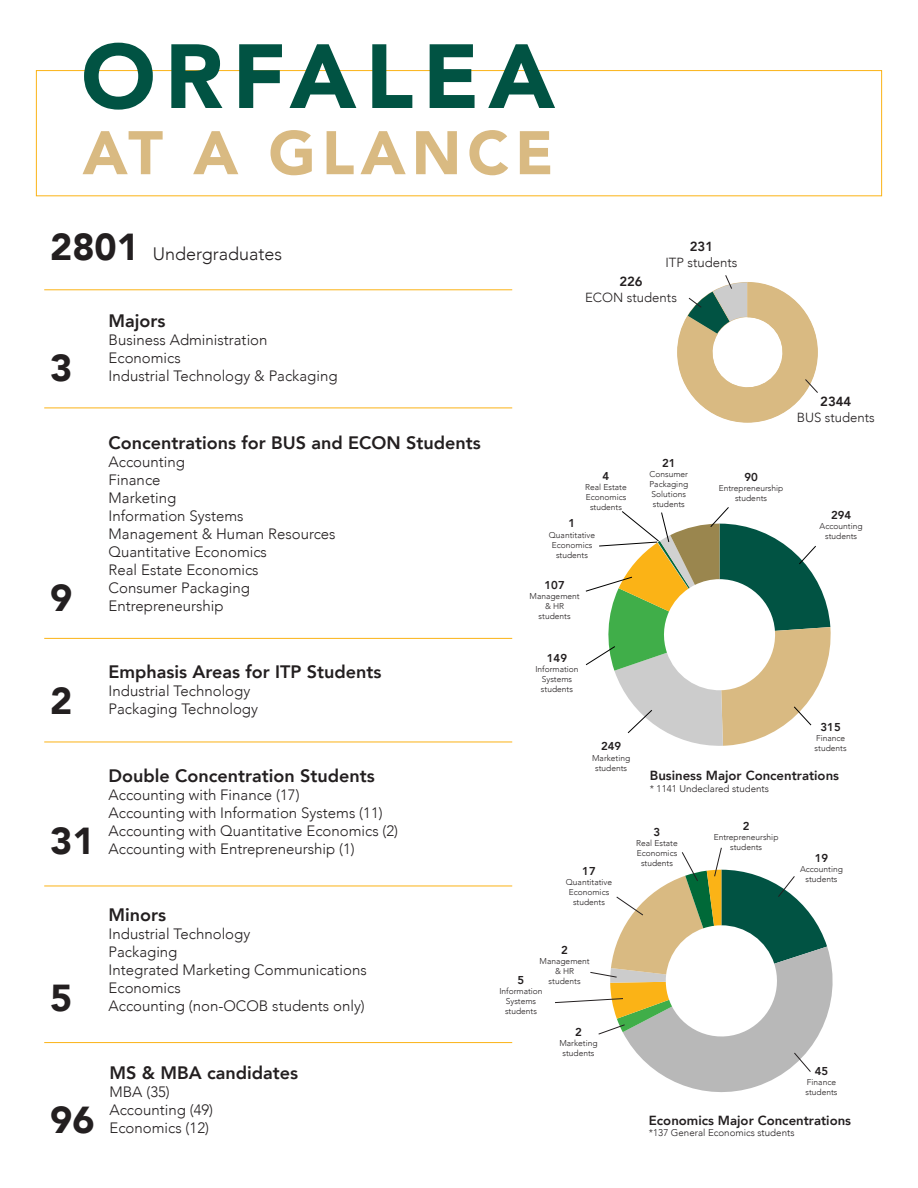
<style>
.page{position:relative;width:918px;height:1188px;background:#fff}
.page>*{position:absolute;margin:0;border:0;box-sizing:border-box;transform-origin:0 0}
.t1{font:900 90px "Avenir";letter-spacing:.1em;color:#015343}
.t2{font:900 60.75px "Avenir";letter-spacing:.1em;color:#d9ba82}
.t3{font:900 37.5px "Avenir";color:#231f20}
.t4{font:800 18px "Avenir";color:#231f20}
.t5{font:300 18px "Avenir";color:#231f20}
.t6{font:300 15px "Avenir";color:#231f20}
.t7{font:800 13.2px "Avenir";color:#231f20}
.t8{font:300 13.2px "Avenir";color:#231f20}
.t9{font:800 11.4px "Avenir";color:#231f20}
.t10{font:300 9.75px "Avenir";color:#231f20}
.t11{font:300 8.4px/10.1px "Avenir";color:#231f20;text-align:center}
</style>
<div class="page">
<div style="left:36px;top:70px;width:846px;height:126px;border:1px solid #fbb316"></div>
<svg style="left:677px;top:275px;width:141px;height:148px"></svg>
<hr style="left:44px;top:289px;width:468px;height:1px;background:#fbb316">
<hr style="left:44px;top:408px;width:468px;height:1px;background:#fbb316">
<hr style="left:44px;top:638px;width:468px;height:1px;background:#fbb316">
<svg style="left:585px;top:507px;width:246px;height:239px"></svg>
<svg style="left:555px;top:847px;width:278px;height:245px"></svg>
<hr style="left:44px;top:1042px;width:468px;height:1px;background:#fbb316">
<hr style="left:44px;top:742px;width:468px;height:1px;background:#fbb316">
<hr style="left:44px;top:886px;width:468px;height:1px;background:#fbb316">
<p class="t1" style="left:81px;top:0;width:476px">ORFALEA</p>
<p class="t2" style="left:83px;top:101px;width:472px">AT A GLANCE</p>
<p class="t3" style="left:50px;top:214px;width:90px">2801</p>
<p class="t5" style="left:153px;top:243px;width:131px">Undergraduates</p>
<p class="t3" style="left:50px;top:336px;width:24px">3</p>
<p class="t3" style="left:50px;top:565px;width:24px">9</p>
<p class="t3" style="left:50px;top:669px;width:24px">2</p>
<p class="t4" style="left:109px;top:307px;width:58px">Majors</p>
<p class="t6" style="left:109px;top:331px;width:160px">Business Administration</p>
<p class="t6" style="left:109px;top:349px;width:74px">Economics</p>
<p class="t6" style="left:109px;top:367px;width:230px">Industrial Technology &amp; Packaging</p>
<p class="t4" style="left:109px;top:428px;width:374px">Concentrations for BUS and ECON Students</p>
<p class="t6" style="left:109px;top:452px;width:78px">Accounting</p>
<p class="t6" style="left:109px;top:470px;width:53px">Finance</p>
<p class="t6" style="left:109px;top:488px;width:69px">Marketing</p>
<p class="t6" style="left:109px;top:506px;width:137px">Information Systems</p>
<p class="t6" style="left:109px;top:524px;width:229px">Management &amp; Human Resources</p>
<p class="t6" style="left:109px;top:542px;width:160px">Quantitative Economics</p>
<p class="t6" style="left:109px;top:560px;width:152px">Real Estate Economics</p>
<p class="t6" style="left:109px;top:578px;width:143px">Consumer Packaging</p>
<p class="t6" style="left:109px;top:596px;width:117px">Entrepreneurship</p>
<p class="t4" style="left:109px;top:658px;width:274px">Emphasis Areas for ITP Students</p>
<p class="t6" style="left:109px;top:682px;width:143px">Industrial Technology</p>
<p class="t6" style="left:109px;top:700px;width:151px">Packaging Technology</p>
<p class="t7" style="left:690px;top:236px;width:25px">231</p>
<p class="t8" style="left:665px;top:254px;width:74px">ITP students</p>
<p class="t7" style="left:619px;top:271px;width:25px">226</p>
<p class="t8" style="left:585px;top:289px;width:93px">ECON students</p>
<p class="t9" style="left:603px;top:467px;width:8px">4</p>
<p class="t11" style="left:585px;top:482px;width:43px">Real Estate</p>
<p class="t11" style="left:586px;top:492px;width:42px">Economics</p>
<p class="t11" style="left:590px;top:503px;width:34px">students</p>
<p class="t9" style="left:569px;top:515px;width:8px">1</p>
<p class="t11" style="left:549px;top:530px;width:48px">Quantitative</p>
<p class="t11" style="left:552px;top:540px;width:42px">Economics</p>
<p class="t11" style="left:556px;top:550px;width:34px">students</p>
<p class="t9" style="left:545px;top:576px;width:22px">107</p>
<p class="t11" style="left:530px;top:591px;width:52px">Management &amp; HR</p>
<p class="t11" style="left:539px;top:611px;width:34px">students</p>
<p class="t9" style="left:547px;top:649px;width:22px">149</p>
<p class="t11" style="left:535px;top:664px;width:45px">Information</p>
<p class="t11" style="left:542px;top:674px;width:32px">Systems</p>
<p class="t11" style="left:541px;top:684px;width:34px">students</p>
<p class="t9" style="left:662px;top:454px;width:15px">21</p>
<p class="t11" style="left:650px;top:469px;width:40px">Consumer</p>
<p class="t11" style="left:649px;top:479px;width:40px">Packaging</p>
<p class="t11" style="left:652px;top:489px;width:36px">Solutions</p>
<p class="t11" style="left:653px;top:499px;width:34px">students</p>
<p class="t7" style="left:820px;top:391px;width:33px">2344</p>
<p class="t8" style="left:797px;top:409px;width:80px">BUS students</p>
<p class="t9" style="left:744px;top:468px;width:15px">90</p>
<p class="t11" style="left:719px;top:483px;width:66px">Entrepreneurship</p>
<p class="t11" style="left:735px;top:493px;width:34px">students</p>
<p class="t9" style="left:831px;top:506px;width:22px">294</p>
<p class="t11" style="left:820px;top:521px;width:44px">Accounting</p>
<p class="t11" style="left:825px;top:531px;width:34px">students</p>
<p class="t3" style="left:50px;top:808px;width:46px">31</p>
<p class="t4" style="left:109px;top:761px;width:268px">Double Concentration Students</p>
<p class="t6" style="left:109px;top:785px;width:192px">Accounting with Finance (17)</p>
<p class="t6" style="left:109px;top:803px;width:276px">Accounting with Information Systems (11)</p>
<p class="t6" style="left:109px;top:821px;width:291px">Accounting with Quantitative Economics (2)</p>
<p class="t6" style="left:109px;top:839px;width:248px">Accounting with Entrepreneurship (1)</p>
<p class="t3" style="left:50px;top:966px;width:24px">5</p>
<p class="t4" style="left:109px;top:901px;width:59px">Minors</p>
<p class="t6" style="left:109px;top:925px;width:143px">Industrial Technology</p>
<p class="t6" style="left:109px;top:943px;width:70px">Packaging</p>
<p class="t6" style="left:109px;top:961px;width:260px">Integrated Marketing Communications</p>
<p class="t6" style="left:109px;top:979px;width:74px">Economics</p>
<p class="t6" style="left:109px;top:997px;width:258px">Accounting (non-OCOB students only)</p>
<p class="t3" style="left:50px;top:1087px;width:46px">96</p>
<p class="t4" style="left:110px;top:1058px;width:190px">MS &amp; MBA candidates</p>
<p class="t6" style="left:110px;top:1082px;width:62px">MBA (35)</p>
<p class="t6" style="left:110px;top:1100px;width:105px">Accounting (49)</p>
<p class="t6" style="left:110px;top:1118px;width:101px">Economics (12)</p>
<p class="t9" style="left:821px;top:718px;width:22px">315</p>
<p class="t11" style="left:816px;top:733px;width:31px">Finance</p>
<p class="t9" style="left:601px;top:738px;width:22px">249</p>
<p class="t11" style="left:815px;top:743px;width:34px">students</p>
<p class="t11" style="left:592px;top:753px;width:40px">Marketing</p>
<p class="t11" style="left:595px;top:763px;width:34px">students</p>
<p class="t7" style="left:650px;top:765px;width:191px">Business Major Concentrations</p>
<p class="t10" style="left:650px;top:783px;width:121px">* 1141 Undeclared students</p>
<p class="t9" style="left:582px;top:862px;width:15px">17</p>
<p class="t11" style="left:566px;top:877px;width:48px">Quantitative</p>
<p class="t11" style="left:569px;top:887px;width:42px">Economics</p>
<p class="t11" style="left:573px;top:897px;width:34px">students</p>
<p class="t9" style="left:561px;top:941px;width:8px">2</p>
<p class="t11" style="left:540px;top:956px;width:52px">Management &amp; HR</p>
<p class="t11" style="left:549px;top:976px;width:34px">students</p>
<p class="t9" style="left:518px;top:971px;width:8px">5</p>
<p class="t11" style="left:499px;top:986px;width:45px">Information</p>
<p class="t11" style="left:506px;top:996px;width:32px">Systems</p>
<p class="t11" style="left:505px;top:1006px;width:34px">students</p>
<p class="t9" style="left:575px;top:1023px;width:8px">2</p>
<p class="t11" style="left:559px;top:1038px;width:40px">Marketing</p>
<p class="t11" style="left:562px;top:1049px;width:34px">students</p>
<p class="t9" style="left:654px;top:823px;width:8px">3</p>
<p class="t11" style="left:636px;top:838px;width:43px">Real Estate</p>
<p class="t11" style="left:637px;top:848px;width:42px">Economics</p>
<p class="t11" style="left:641px;top:858px;width:34px">students</p>
<p class="t9" style="left:743px;top:817px;width:8px">2</p>
<p class="t11" style="left:714px;top:832px;width:66px">Entrepreneurship</p>
<p class="t11" style="left:730px;top:842px;width:34px">students</p>
<p class="t9" style="left:815px;top:849px;width:15px">19</p>
<p class="t11" style="left:800px;top:864px;width:44px">Accounting</p>
<p class="t11" style="left:805px;top:874px;width:34px">students</p>
<p class="t9" style="left:815px;top:1062px;width:15px">45</p>
<p class="t11" style="left:807px;top:1077px;width:31px">Finance</p>
<p class="t11" style="left:805px;top:1087px;width:34px">students</p>
<p class="t7" style="left:649px;top:1110px;width:204px">Economics Major Concentrations</p>
<p class="t10" style="left:649px;top:1127px;width:147px">*137 General Economics students</p>
</div>
